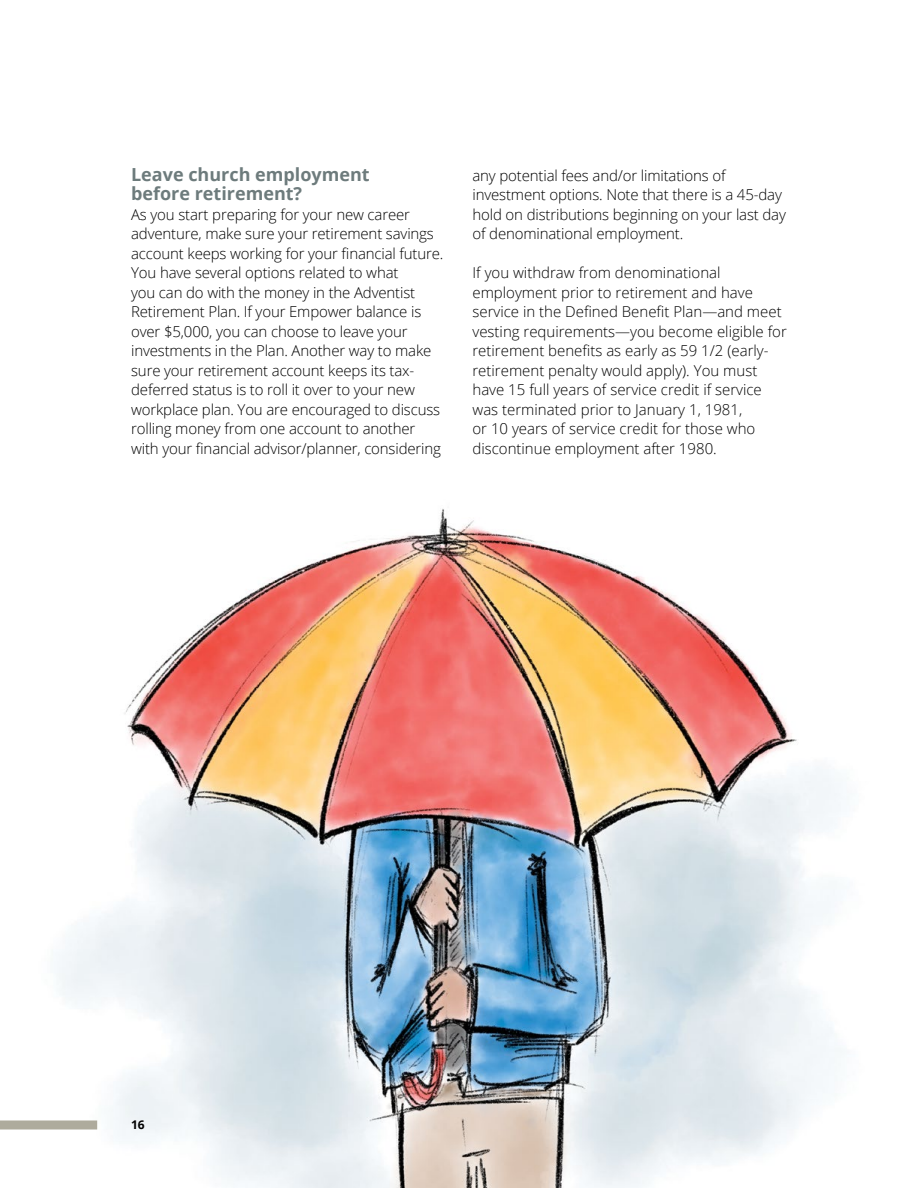
<style>
.page{position:relative;width:918px;height:1188px;background:#fff}
.page>*{position:absolute;margin:0;border:0;box-sizing:border-box;transform-origin:0 0}
.t1{font:700 18px/19.5px "Open Sans";color:#6d7b7c}
.t2{font:300 15px/19.5px "Open Sans";letter-spacing:-.01em;color:#000}
.t3{font:700 12px "Open Sans";color:#000}
</style>
<div class="page">
<img style="left:57px;top:509px;width:786px;height:679px">
<div style="left:0;top:1120px;width:97px;height:10px;background:#aeab9d"></div>
<p class="t1" style="left:131px;top:164px;width:240px">Leave church employment before retirement?</p>
<p class="t2" style="left:131px;top:204px;width:314px">As you start preparing for your new career adventure, make sure your retirement savings account keeps working for your financial future.<br>You have several options related to what<br>you can do with the money in the Adventist Retirement Plan. If your Empower balance is over $5,000, you can choose to leave your investments in the Plan. Another way to make sure your retirement account keeps its tax&shy;deferred status is to roll it over to your new workplace plan. You are encouraged to discuss rolling money from one account to another with your financial advisor/planner, considering</p>
<p class="t2" style="left:472px;top:165px;width:315px">any potential fees and/or limitations of investment options. Note that there is a 45-day hold on distributions beginning on your last day of denominational employment.</p>
<p class="t2" style="left:472px;top:263px;width:316px">If you withdraw from denominational employment prior to retirement and have service in the Defined Benefit Plan—and meet vesting requirements—you become eligible for retirement benefits as early as 59 1/2 (early&shy;retirement penalty would apply). You must have 15 full years of service credit if service was terminated prior to January 1, 1981,<br>or 10 years of service credit for those who discontinue employment after 1980.</p>
<p class="t3" style="left:131px;top:1116px;width:15px">16</p>
</div>
